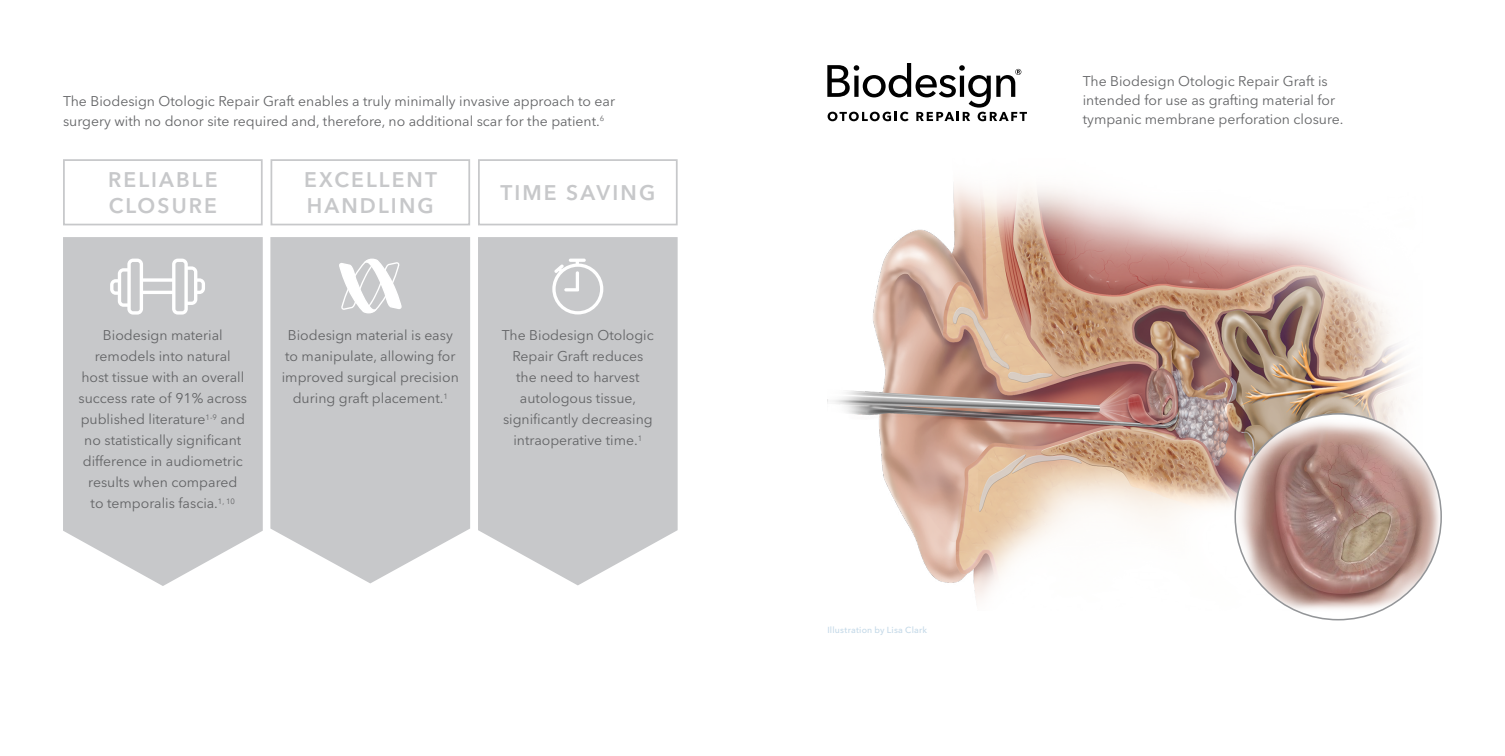
<style>
.page{position:relative;width:1505px;height:756px;background:#fff}
.page>*{position:absolute;margin:0;border:0;box-sizing:border-box;transform-origin:0 0}
.t1{font:600 21px/26.2px "Avenir Next LT Pro";letter-spacing:.1em;color:#c7c8ca}
.t2{font:14px/21px "Avenir Next LT Pro";color:#636466;text-align:center}
.t3{font:500 8.75px "Avenir Next LT Pro";letter-spacing:.03em;color:#c4d9e8}
</style>
<div class="page">
<svg style="left:270px;top:237px;width:200px;height:346px;fill:#c7c8ca"></svg>
<svg style="left:478px;top:237px;width:199px;height:348px;fill:#c7c8ca"></svg>
<svg style="left:63px;top:237px;width:200px;height:349px;fill:#c7c8ca"></svg>
<svg style="left:110px;top:259px;width:95px;height:56px"></svg>
<svg style="left:339px;top:259px;width:63px;height:54px"></svg>
<div style="left:63px;top:159px;width:199px;height:66px;border:2px solid #c7c8ca"></div>
<div style="left:270px;top:159px;width:200px;height:66px;border:2px solid #c7c8ca"></div>
<div style="left:478px;top:159px;width:199px;height:66px;border:2px solid #c7c8ca"></div>
<svg style="left:552px;top:259px;width:51px;height:55px"></svg>
<img style="left:827px;top:184px;width:595px;height:426px">
<img style="left:1235px;top:414px;width:205px;height:206px;border-radius:103px">
<svg style="left:827px;top:63px;width:199px;height:58px"></svg>
<p class="t2" style="left:63px;top:92px;width:553px;line-height:19.2px;text-align:left">The Biodesign Otologic Repair Graft enables a truly minimally invasive approach to ear surgery with no donor site required and, therefore, no additional scar for the patient.<sup>6</sup></p>
<h1 class="t1" style="left:108px;top:167px;width:111px">RELIABLE<br>CLOSURE</h1>
<h1 class="t1" style="left:304px;top:167px;width:134px">EXCELLENT<br>HANDLING</h1>
<h1 class="t1" style="left:500px;top:180px;width:156px">TIME SAVING</h1>
<p class="t2" style="left:78px;top:325px;width:170px">Biodesign material remodels into natural<br>host tissue with an overall success rate of 91% across published literature<sup>1-9</sup> and no statistically significant difference in audiometric results when compared<br>to temporalis fascia.<sup>1,</sup> <sup>10</sup></p>
<p class="t2" style="left:282px;top:325px;width:178px">Biodesign material is easy to manipulate, allowing for improved surgical precision during graft placement.<sup>1</sup></p>
<p class="t2" style="left:502px;top:325px;width:153px">The Biodesign Otologic<br>Repair Graft reduces the need to harvest autologous tissue, significantly decreasing intraoperative time.<sup>1</sup></p>
<p class="t2" style="left:1082px;top:71px;width:262px;line-height:19.2px;text-align:left">The Biodesign Otologic Repair Graft is intended for use as grafting material for tympanic membrane perforation closure.</p>
<p class="t3" style="left:827px;top:624px;width:101px">Illustration by Lisa Clark</p>
</div>
